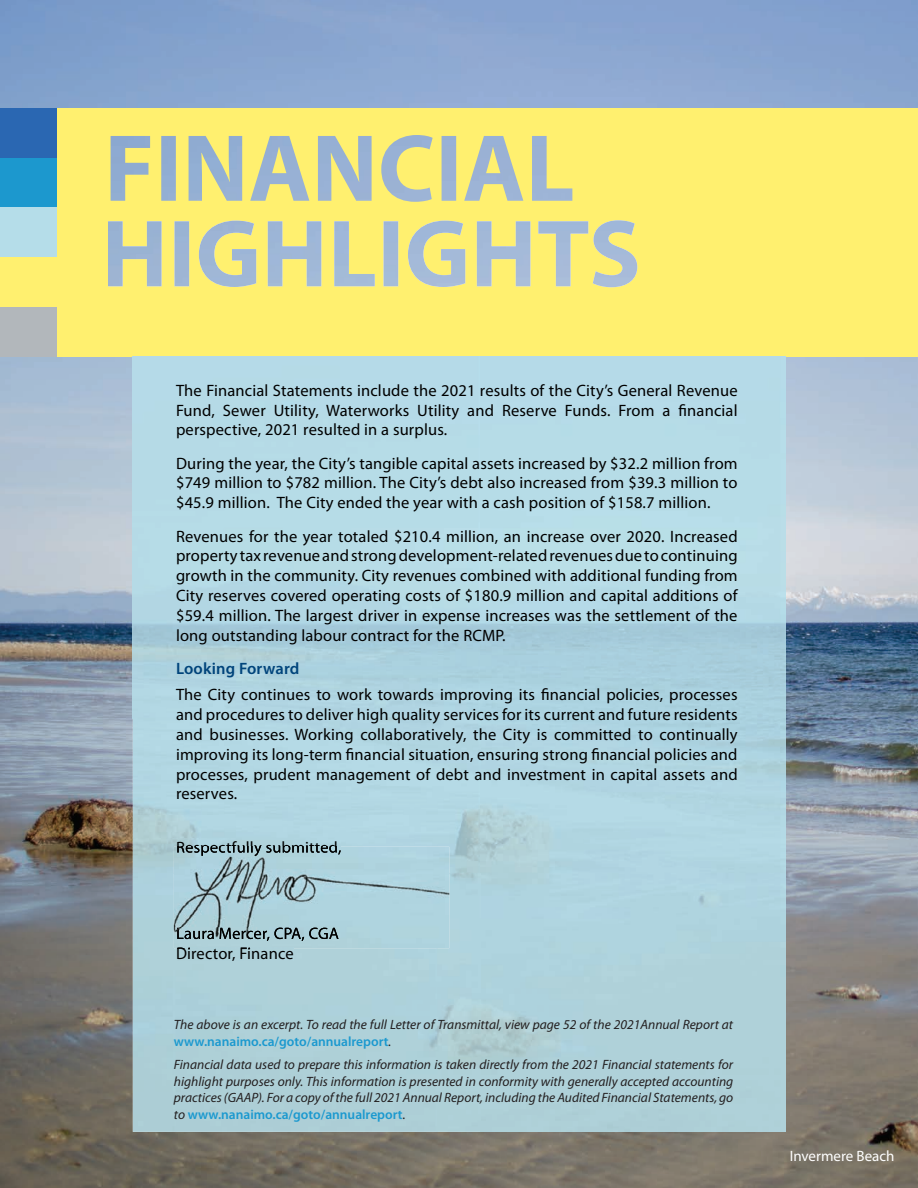
<style>
.page{position:relative;width:918px;height:1188px;background:#fff}
.page>*{position:absolute;margin:0;border:0;box-sizing:border-box;transform-origin:0 0}
.t1{font:16.5px/19.8px "Myriad Pro";letter-spacing:.01em;color:#000;text-align:justify}
.t2{font:600 16.5px "Myriad Pro";letter-spacing:.01em;color:#00447b}
.t3{font:15px "Myriad Pro";color:#fff}
.t4{font:italic 13.5px/16.5px "Myriad Pro";color:#231f20}
.s1{font-weight:600;font-style:normal;color:#1b99cf}
</style>
<div class="page">
<img style="left:0;top:0;width:918px;height:1188px">
<div style="left:0;top:108px;width:918px;height:248px;background:#fff06f"></div>
<img style="left:111px;top:135px;width:461px;height:67px">
<img style="left:108px;top:220px;width:529px;height:67px">
<div style="left:0;top:158px;width:56px;height:49px;background:#1c98ce"></div>
<div style="left:0;top:207px;width:56px;height:50px;background:#b5dde9"></div>
<div style="left:0;top:307px;width:56px;height:49px;background:#b2b7bb"></div>
<div style="left:0;top:108px;width:56px;height:50px;background:#2a67b2"></div>
<img style="left:133px;top:356px;width:347px;height:517px">
<img style="left:480px;top:356px;width:305px;height:776px">
<div style="left:133px;top:873px;width:43px;height:259px;background:#acd0d8"></div>
<img style="left:437px;top:873px;width:44px;height:259px">
<div style="left:176px;top:948px;width:261px;height:184px;background:#add1d9"></div>
<img style="left:177px;top:841px;width:164px;height:6px">
<div style="left:177px;top:948px;width:116px;height:13px;background:#aed0d9"></div>
<img style="left:174px;top:847px;width:275px;height:101px">
<img style="left:177px;top:847px;width:164px;height:9px">
<img style="left:177px;top:928px;width:162px;height:13px">
<svg style="left:679px;top:404px;width:7px;height:12px"></svg>
<svg style="left:541px;top:689px;width:8px;height:11px"></svg>
<svg style="left:346px;top:748px;width:7px;height:12px"></svg>
<svg style="left:592px;top:748px;width:7px;height:12px"></svg>
<p class="t1" style="left:176px;top:380px;width:563px">The Financial Statements include the 2021 results of the City’s General Revenue Fund, Sewer Utility, Waterworks Utility and Reserve Funds. From a nancial perspective, 2021 resulted in a surplus.</p>
<p class="t1" style="left:176px;top:453px;width:563px">During the year, the City’s tangible capital assets increased by $32.2 million from $749 million to $782 million. The City’s debt also increased from $39.3 million to $45.9 million. The City ended the year with a cash position of $158.7 million.</p>
<p class="t1" style="left:176px;top:526px;width:563px">Revenues for the year totaled $210.4 million, an increase over 2020. Increased property tax revenue and strong development-related revenues due to continuing growth in the community. City revenues combined with additional funding from City reserves covered operating costs of $180.9 million and capital additions of $59.4 million. The largest driver in expense increases was the settlement of the long outstanding labour contract for the RCMP.</p>
<p class="t2" style="left:176px;top:658px;width:125px">Looking Forward</p>
<p class="t1" style="left:176px;top:685px;width:563px">The City continues to work towards improving its nancial policies, processes and procedures to deliver high quality services for its current and future residents and businesses. Working collaboratively, the City is committed to continually improving its long-term nancial situation, ensuring strong nancial policies and processes, prudent management of debt and investment in capital assets and reserves.</p>
<p class="t1" style="left:176px;top:837px;width:167px">Respectfully submitted,</p>
<p class="t1" style="left:176px;top:943px;width:119px">Director, Finance</p>
<p class="t4" style="left:174px;top:1016px;width:561px">The above is an excerpt. To read the full Letter of Transmittal, view page 52 of the 2021Annual Report at <span class="s1">www.nanaimo.ca/goto/annualreport</span>.</p>
<p class="t4" style="left:174px;top:1056px;width:561px;text-align:justify">Financial data used to prepare this information is taken directly from the 2021 Financial statements for highlight purposes only. This information is presented in conformity with generally accepted accounting practices (GAAP). For a copy of the full 2021 Annual Report, including the Audited Financial Statements, go to <span class="s1">www.nanaimo.ca/goto/annualreport</span>.</p>
<p class="t3" style="left:790px;top:1147px;width:106px">Invermere Beach</p>
</div>
